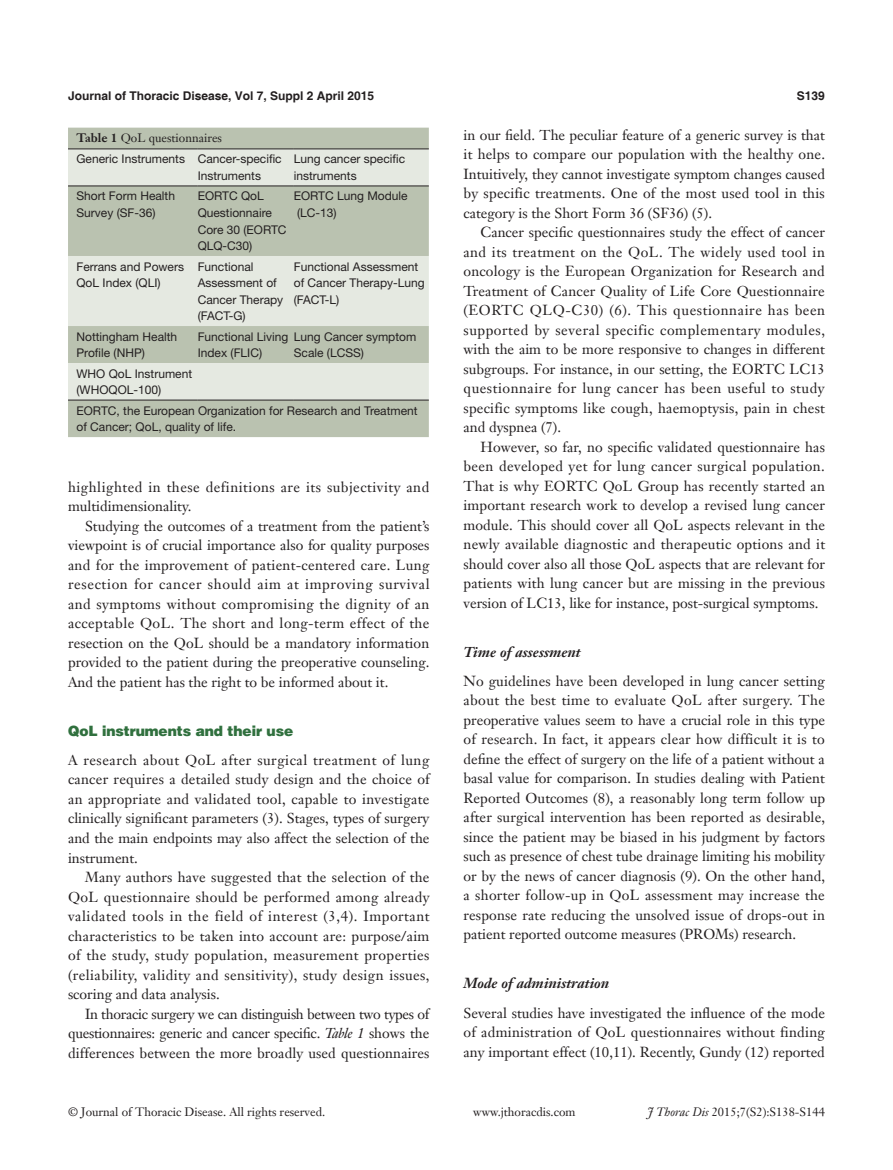
<style>
.page{position:relative;width:893px;height:1170px;background:#fff}
.page>*{position:absolute;margin:0;border:0;box-sizing:border-box;transform-origin:0 0}
.t1{font:14.25px/19.5px "Janson Text LT";color:#231f20;text-align:justify}
.t2{font:14.25px/19.5px "Janson Text LT";letter-spacing:.035em;color:#231f20}
.t3{font:italic 700 14.25px "Janson Text LT";color:#231f20}
.t4{font:900 14.25px "Helvetica";color:#30703e}
.t5{font:12px/16.5px "Helvetica Neue LT Pro";color:#231f20}
.t6{font:12px "Janson Text LT";color:#231f20}
.t7{font:700 12px "Helvetica";color:#231f20}
.s1{font-weight:700}
.s2{font-style:italic}
</style>
<div class="page">
<div style="left:68px;top:128px;width:361px;height:309px;background:#bac2b0"></div>
<svg style="left:68px;top:149px;width:361px;height:250px;background:#d1d7cb"></svg>
<hr style="left:68px;top:399px;width:130px;height:1px;background:#231f20">
<hr style="left:198px;top:399px;width:96px;height:1px;background:#231f20">
<hr style="left:294px;top:399px;width:135px;height:1px;background:#231f20">
<hr style="left:68px;top:148px;width:130px;height:1px;background:#231f20">
<hr style="left:198px;top:148px;width:96px;height:1px;background:#231f20">
<hr style="left:294px;top:148px;width:135px;height:1px;background:#231f20">
<hr style="left:68px;top:185px;width:130px;height:1px;background:#231f20">
<hr style="left:198px;top:185px;width:96px;height:1px;background:#231f20">
<hr style="left:294px;top:185px;width:135px;height:1px;background:#231f20">
<p class="t7" style="left:68px;top:88px;width:308px">Journal of Thoracic Disease, Vol 7, Suppl 2 April 2015</p>
<p class="t7" style="left:797px;top:88px;width:30px">S139</p>
<p class="t6" style="left:77px;top:130px;width:147px"><span class="s1">Table 1</span> QoL questionnaires</p>
<p class="t5" style="left:198px;top:151px;width:85px;text-indent:-121px">Generic Instruments Cancer-specific<br>Instruments</p>
<p class="t5" style="left:294px;top:151px;width:113px">Lung cancer specific instruments</p>
<p class="t5" style="left:77px;top:188px;width:100px">Short Form Health<br>Survey (SF-36)</p>
<p class="t5" style="left:198px;top:188px;width:90px">EORTC QoL<br>Questionnaire<br>Core 30 (EORTC<br>QLQ-C30)</p>
<p class="t5" style="left:294px;top:188px;width:115px">EORTC Lung Module (LC-13)</p>
<p class="t5" style="left:77px;top:258px;width:109px">Ferrans and Powers<br>QoL Index (QLI)</p>
<p class="t5" style="left:198px;top:258px;width:87px">Functional<br>Assessment of<br>Cancer Therapy (FACT-G)</p>
<p class="t5" style="left:294px;top:258px;width:132px">Functional Assessment of Cancer Therapy-Lung (FACT-L)</p>
<p class="t5" style="left:77px;top:328px;width:102px">Nottingham Health<br>Profile (NHP)</p>
<p class="t5" style="left:198px;top:328px;width:92px">Functional Living<br>Index (FLIC)</p>
<p class="t5" style="left:294px;top:328px;width:124px">Lung Cancer symptom<br>Scale (LCSS)</p>
<p class="t5" style="left:77px;top:365px;width:117px">WHO QoL Instrument (WHOQOL-100)</p>
<p class="t5" style="left:77px;top:402px;width:343px">EORTC, the European Organization for Research and Treatment of Cancer; QoL, quality of life.</p>
<p class="t2" style="left:68px;top:477px;width:363px">highlighted in these definitions are its subjectivity and multidimensionality.</p>
<p class="t1" style="left:68px;top:516px;width:363px;text-indent:17px">Studying the outcomes of a treatment from the patient’s viewpoint is of crucial importance also for quality purposes and for the improvement of patient-centered care. Lung resection for cancer should aim at improving survival and symptoms without compromising the dignity of an acceptable QoL. The short and long-term effect of the resection on the QoL should be a mandatory information provided to the patient during the preoperative counseling.<br>And the patient has the right to be informed about it.</p>
<p class="t4" style="left:68px;top:721px;width:227px">QoL instruments and their use</p>
<p class="t1" style="left:68px;top:750px;width:363px">A research about QoL after surgical treatment of lung cancer requires a detailed study design and the choice of an appropriate and validated tool, capable to investigate clinically significant parameters (3). Stages, types of surgery and the main endpoints may also affect the selection of the instrument.</p>
<p class="t1" style="left:68px;top:867px;width:363px;text-indent:17px">Many authors have suggested that the selection of the QoL questionnaire should be performed among already validated tools in the field of interest (3,4). Important characteristics to be taken into account are: purpose/aim of the study, study population, measurement properties (reliability, validity and sensitivity), study design issues, scoring and data analysis.</p>
<p class="t1" style="left:68px;top:1003px;width:363px;text-indent:17px">In thoracic surgery we can distinguish between two types of questionnaires: generic and cancer specific. <span class="s2">Table 1</span> shows the differences between the more broadly used questionnaires</p>
<p class="t1" style="left:463px;top:125px;width:363px">in our field. The peculiar feature of a generic survey is that it helps to compare our population with the healthy one.<br>Intuitively, they cannot investigate symptom changes caused by specific treatments. One of the most used tool in this category is the Short Form 36 (SF36) (5).</p>
<p class="t1" style="left:463px;top:222px;width:363px;text-indent:17px">Cancer specific questionnaires study the effect of cancer and its treatment on the QoL. The widely used tool in oncology is the European Organization for Research and Treatment of Cancer Quality of Life Core Questionnaire (EORTC QLQ-C30) (6). This questionnaire has been supported by several specific complementary modules, with the aim to be more responsive to changes in different subgroups. For instance, in our setting, the EORTC LC13 questionnaire for lung cancer has been useful to study specific symptoms like cough, haemoptysis, pain in chest and dyspnea (7).</p>
<p class="t1" style="left:463px;top:437px;width:363px;text-indent:17px">However, so far, no specific validated questionnaire has been developed yet for lung cancer surgical population.<br>That is why EORTC QoL Group has recently started an important research work to develop a revised lung cancer module. This should cover all QoL aspects relevant in the newly available diagnostic and therapeutic options and it should cover also all those QoL aspects that are relevant for patients with lung cancer but are missing in the previous version of LC13, like for instance, post-surgical symptoms.</p>
<p class="t3" style="left:463px;top:642px;width:119px">Time of assessment</p>
<p class="t1" style="left:463px;top:671px;width:363px">No guidelines have been developed in lung cancer setting about the best time to evaluate QoL after surgery. The preoperative values seem to have a crucial role in this type of research. In fact, it appears clear how difficult it is to define the effect of surgery on the life of a patient without a basal value for comparison. In studies dealing with Patient Reported Outcomes (8), a reasonably long term follow up after surgical intervention has been reported as desirable, since the patient may be biased in his judgment by factors such as presence of chest tube drainage limiting his mobility or by the news of cancer diagnosis (9). On the other hand, a shorter follow-up in QoL assessment may increase the response rate reducing the unsolved issue of drops-out in patient reported outcome measures (PROMs) research.</p>
<p class="t3" style="left:463px;top:974px;width:147px">Mode of administration</p>
<p class="t1" style="left:463px;top:1002px;width:363px">Several studies have investigated the influence of the mode of administration of QoL questionnaires without finding any important effect (10,11). Recently, Gundy (12) reported</p>
<p class="t6" style="left:68px;top:1104px;width:259px">© Journal of Thoracic Disease. All rights reserved.</p>
<p class="t6" style="left:473px;top:1104px;width:104px">www.jthoracdis.com</p>
<p class="t6" style="left:647px;top:1104px;width:179px"><span class="s2">J Thorac Dis</span> 2015;7(S2):S138-S144</p>
</div>
